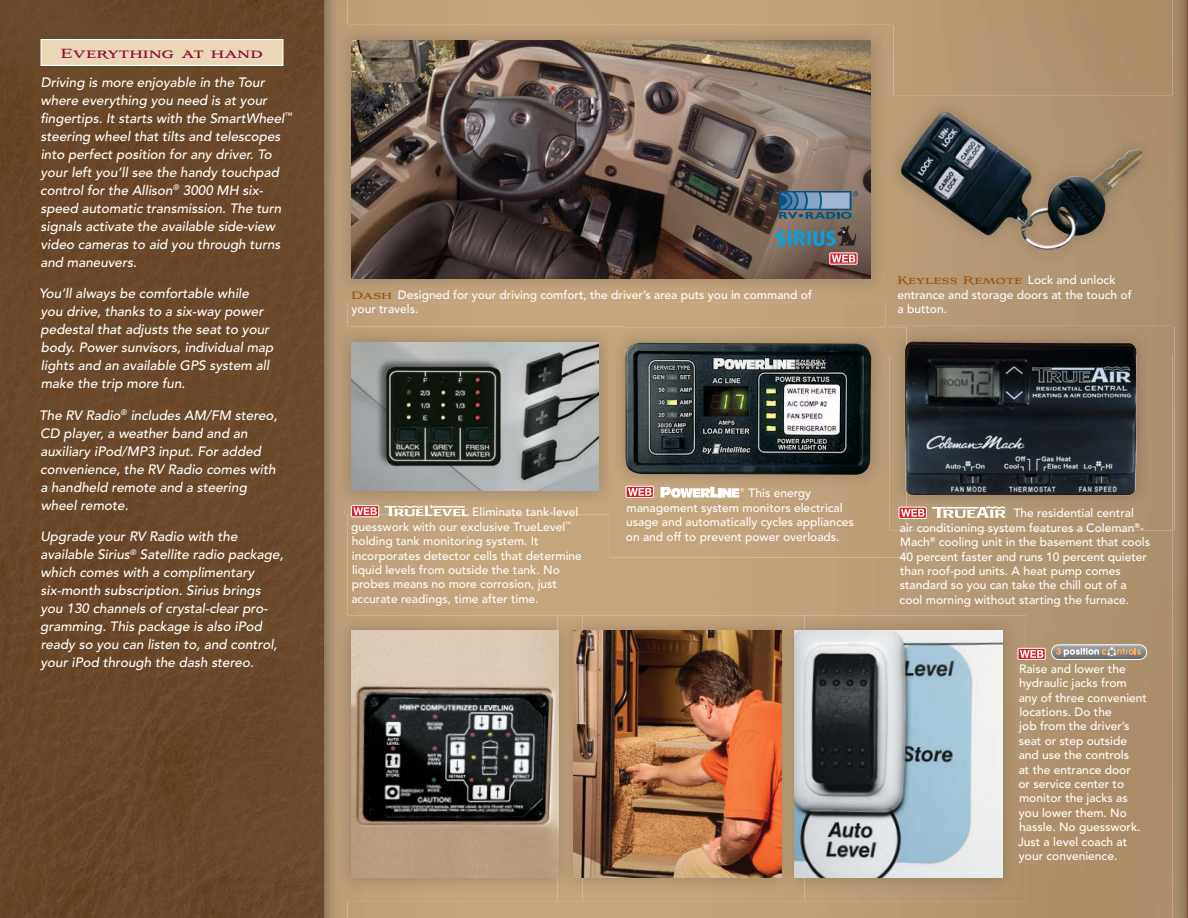
<style>
.page{position:relative;width:1188px;height:918px;background:#fff}
.page>*{position:absolute;margin:0;border:0;box-sizing:border-box;transform-origin:0 0}
.t1{font:700 16.5px "Aviano";color:#8e0b3a}
.t2{font:italic 500 13.5px/18px "Avenir";color:#fff}
.t3{font:700 13.5px "Aviano";color:#9c5607}
.t4{font:500 12px/14.4px "Avenir";color:#fff}
.s1{font-family:"Aviano";font-weight:700;font-size:13.5px;color:#9c5607}
.s2{font-family:"Avenir";font-weight:500;font-size:12px;color:#fff}
</style>
<div class="page">
<img style="left:324px;top:0;width:862px;height:918px">
<img style="left:1186px;top:0;width:1px;height:918px">
<img style="left:1187px;top:0;width:1px;height:918px">
<div style="left:0;top:0;width:324px;height:918px;background:#69482a"></div>
<img style="left:335px;top:25px;width:558px;height:277px">
<img style="left:351px;top:40px;width:519px;height:239px">
<img style="left:335px;top:615px;width:223px;height:286px">
<img style="left:351px;top:631px;width:207px;height:247px">
<img style="left:335px;top:327px;width:275px;height:188px">
<img style="left:351px;top:342px;width:248px;height:149px">
<img style="left:610px;top:327px;width:296px;height:231px">
<div style="left:610px;top:327px;width:12px;height:188px;background:#c1a47c"></div>
<img style="left:626px;top:343px;width:245px;height:132px">
<img style="left:889px;top:355px;width:283px;height:175px">
<img style="left:1172px;top:355px;width:2px;height:175px">
<img style="left:905px;top:355px;width:232px;height:140px">
<img style="left:886px;top:96px;width:288px;height:259px">
<img style="left:886px;top:96px;width:7px;height:206px">
<img style="left:889px;top:327px;width:17px;height:28px">
<img style="left:901px;top:111px;width:243px;height:140px">
<svg style="left:40px;top:39px;width:244px;height:27px"></svg>
<img style="left:582px;top:615px;width:197px;height:286px">
<img style="left:558px;top:615px;width:24px;height:286px">
<img style="left:573px;top:631px;width:206px;height:247px">
<img style="left:805px;top:615px;width:221px;height:286px">
<img style="left:779px;top:615px;width:26px;height:286px">
<img style="left:795px;top:631px;width:207px;height:247px">
<div style="left:351px;top:505px;width:28px;height:12px;border:1px solid #fff"></div>
<svg style="left:353px;top:507px;width:24px;height:8px"></svg>
<svg style="left:385px;top:504px;width:84px;height:12px"></svg>
<div style="left:899px;top:507px;width:28px;height:12px;border:1px solid #fff"></div>
<svg style="left:901px;top:509px;width:24px;height:8px"></svg>
<svg style="left:932px;top:506px;width:74px;height:12px"></svg>
<div style="left:626px;top:486px;width:28px;height:12px;border:1px solid #fff"></div>
<svg style="left:628px;top:488px;width:24px;height:8px"></svg>
<svg style="left:661px;top:487px;width:83px;height:11px"></svg>
<div style="left:1018px;top:648px;width:28px;height:12px;border:1px solid #fff"></div>
<svg style="left:1020px;top:650px;width:23px;height:8px"></svg>
<svg style="left:1052px;top:645px;width:95px;height:15px"></svg>
<div style="left:1051px;top:644px;width:96px;height:16px;border:1px solid #fff;border-radius:7px"></div>
<svg style="left:1056px;top:647px;width:85px;height:10px"></svg>
<svg style="left:776px;top:226px;width:80px;height:20px"></svg>
<svg style="left:830px;top:253px;width:27px;height:11px"></svg>
<div style="left:829px;top:253px;width:29px;height:12px;border:1px solid #fff"></div>
<svg style="left:832px;top:255px;width:23px;height:7px"></svg>
<svg style="left:779px;top:191px;width:79px;height:28px"></svg>
<p class="t1" style="left:61px;top:43px;width:203px">Everything at hand</p>
<p class="t2" style="left:40px;top:75px;width:254px">Driving is more enjoyable in the Tour where everything you need is at your fingertips. It starts with the SmartWheel<sup>™ </sup>steering wheel that tilts and telescopes into perfect position for any driver. To your left you’ll see the handy touchpad control for the Allison<sup>®</sup> 3000 MH six&shy;speed automatic transmission. The turn signals activate the available side-view video cameras to aid you through turns and maneuvers.</p>
<p class="t2" style="left:39px;top:286px;width:236px">You’ll always be comfortable while you drive, thanks to a six-way power pedestal that adjusts the seat to your body. Power sunvisors, individual map lights and an available GPS system all make the trip more fun.</p>
<p class="t2" style="left:39px;top:408px;width:240px">The RV Radio<sup>®</sup> includes AM/FM stereo,<br>CD player, a weather band and an auxiliary iPod/MP3 input. For added convenience, the RV Radio comes with a handheld remote and a steering wheel remote.</p>
<p class="t2" style="left:40px;top:529px;width:245px">Upgrade your RV Radio with the available Sirius<sup>®</sup> Satellite radio package, which comes with a complimentary six-month subscription. Sirius brings you 130 channels of crystal-clear pro&shy;gramming. This package is also iPod ready so you can listen to, and control, your iPod through the dash stereo.</p>
<p class="t4" style="left:352px;top:289px;width:462px"><span class="s1">Dash</span> Designed for your driving comfort, the driver’s area puts you in command of your travels.</p>
<p class="t3" style="left:898px;top:272px;width:219px">Keyless Remote <span class="s2">Lock and unlock</span></p>
<p class="t4" style="left:897px;top:289px;width:236px">entrance and storage doors at the touch of a button.</p>
<p class="t4" style="left:626px;top:487px;width:229px;text-indent:123px">This energy management system monitors electrical usage and automatically cycles appliances on and off to prevent power overloads.</p>
<p class="t4" style="left:351px;top:506px;width:232px;text-indent:121px">Eliminate tank-level guesswork with our exclusive TrueLevel<sup>™ </sup>holding tank monitoring system. It incorporates detector cells that determine liquid levels from outside the tank. No probes means no more corrosion, just accurate readings, time after time.</p>
<p class="t4" style="left:900px;top:507px;width:252px;text-indent:114px">The residential central air conditioning system features a Coleman<sup>®</sup>- Mach<sup>®</sup> cooling unit in the basement that cools 40 percent faster and runs 10 percent quieter than roof-pod units. A heat pump comes standard so you can take the chill out of a cool morning without starting the furnace.</p>
<p class="t4" style="left:1018px;top:663px;width:130px">Raise and lower the hydraulic jacks from any of three convenient locations. Do the<br>job from the driver’s seat or step outside and use the controls<br>at the entrance door<br>or service center to monitor the jacks as you lower them. No hassle. No guesswork.<br>Just a level coach at your convenience.</p>
</div>
